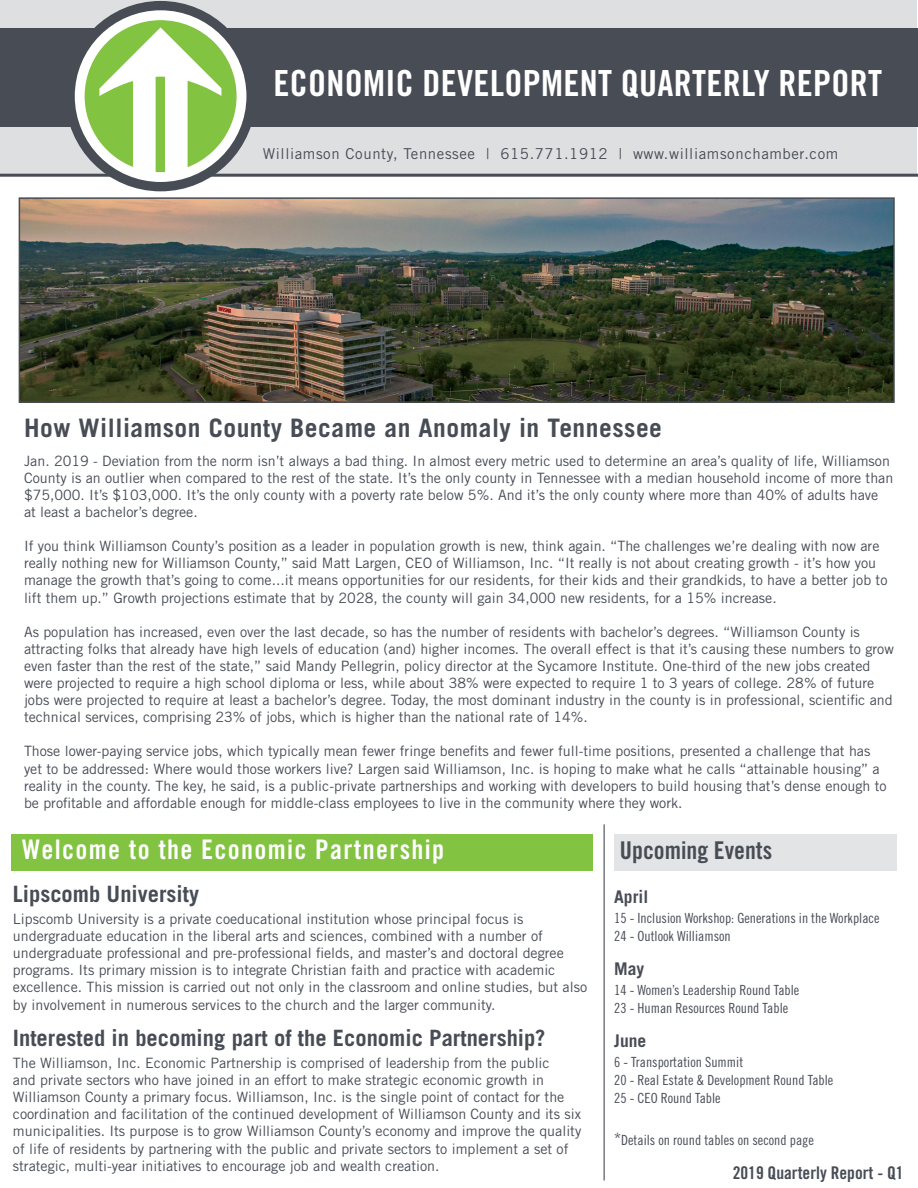
<style>
.page{position:relative;width:918px;height:1188px;background:#fff}
.page>*{position:absolute;margin:0;border:0;box-sizing:border-box;transform-origin:0 0}
.t1{font:36px "Trade Gothic LT Std Bd Cn 20";letter-spacing:.01em;color:#fff}
.t2{font:27px "Trade Gothic LT Std Bd Cn 20";letter-spacing:.05em;color:#fff}
.t3{font:700 25.5px "Trade Gothic LT Std";letter-spacing:.02em;color:#474c55}
.t4{font:24.45px "Trade Gothic LT Std Bd Cn 20";color:#484c55}
.t5{font:700 22.5px "Trade Gothic LT Std";color:#474c55}
.t6{font:17.55px "Trade Gothic LT Std Bd Cn 20";color:#474c55}
.t7{font:700 17.55px "Trade Gothic LT Std";color:#484c55}
.t8{font:15px "Trade Gothic LT Std";letter-spacing:.04em;color:#474c55}
.t9{font:14.25px/17.1px "Trade Gothic LT Std";color:#474c55}
.t10{font:13.95px/18px "Trade Gothic LT Std Cn 18";color:#484c55}
.s1{font-size:15.75px}
</style>
<div class="page">
<div style="left:0;top:0;width:917px;height:175px;background:#dedfe1"></div>
<hr style="left:0;top:174px;width:918px;height:3px;background:#474c55">
<div style="left:0;top:28px;width:918px;height:100px;background:#474c55"></div>
<svg style="left:65px;top:1px;width:191px;height:190px"></svg>
<hr style="left:604px;top:824px;width:1px;height:356px;background:#474c55">
<div style="left:614px;top:834px;width:282px;height:37px;background:#e3e4e5"></div>
<div style="left:11px;top:834px;width:581px;height:37px;background:#82c341"></div>
<img style="left:22px;top:200px;width:870px;height:200px">
<div style="left:19px;top:197px;width:876px;height:206px;border:2px solid #474c55"></div>
<h1 class="t1" style="left:273px;top:61px;width:610px">ECONOMIC DEVELOPMENT QUARTERLY REPORT</h1>
<p class="t8" style="left:263px;top:144px;width:577px">Williamson County, Tennessee | 615.771.1912 | www.williamsonchamber.com</p>
<h3 class="t3" style="left:24px;top:412px;width:640px">How Williamson County Became an Anomaly in Tennessee</h3>
<p class="t9" style="left:24px;top:452px;width:871px">Jan. 2019 - Deviation from the norm isn’t always a bad thing. In almost every metric used to determine an area’s quality of life, Williamson County is an outlier when compared to the rest of the state. It’s the only county in Tennessee with a median household income of more than $75,000. It’s $103,000. It’s the only county with a poverty rate below 5%. And it’s the only county where more than 40% of adults have at least a bachelor’s degree.</p>
<p class="t9" style="left:24px;top:537px;width:865px">If you think Williamson County’s position as a leader in population growth is new, think again. “The challenges we’re dealing with now are really nothing new for Williamson County,” said Matt Largen, CEO of Williamson, Inc. “It really is not about creating growth - it’s how you manage the growth that’s going to come...it means opportunities for our residents, for their kids and their grandkids, to have a better job to lift them up.” Growth projections estimate that by 2028, the county will gain 34,000 new residents, for a 15% increase.</p>
<p class="t9" style="left:24px;top:623px;width:871px">As population has increased, even over the last decade, so has the number of residents with bachelor’s degrees. “Williamson County is attracting folks that already have high levels of education (and) higher incomes. The overall effect is that it’s causing these numbers to grow even faster than the rest of the state,” said Mandy Pellegrin, policy director at the Sycamore Institute. One-third of the new jobs created were projected to require a high school diploma or less, while about 38% were expected to require 1 to 3 years of college. 28% of future jobs were projected to require at least a bachelor’s degree. Today, the most dominant industry in the county is in professional, scientific and technical services, comprising 23% of jobs, which is higher than the national rate of 14%.</p>
<p class="t9" style="left:24px;top:743px;width:864px">Those lower-paying service jobs, which typically mean fewer fringe benefits and fewer full-time positions, presented a challenge that has yet to be addressed: Where would those workers live? Largen said Williamson, Inc. is hoping to make what he calls “attainable housing” a reality in the county. The key, he said, is a public-private partnerships and working with developers to build housing that’s dense enough to be profitable and affordable enough for middle-class employees to live in the community where they work.</p>
<h2 class="t2" style="left:22px;top:833px;width:424px">Welcome to the Economic Partnership</h2>
<h3 class="t5" style="left:13px;top:880px;width:188px">Lipscomb University</h3>
<p class="t9" style="left:13px;top:910px;width:576px">Lipscomb University is a private coeducational institution whose principal focus is undergraduate education in the liberal arts and sciences, combined with a number of undergraduate professional and pre-professional fields, and master’s and doctoral degree programs. Its primary mission is to integrate Christian faith and practice with academic excellence. This mission is carried out not only in the classroom and online studies, but also by involvement in numerous services to the church and the larger community.</p>
<h3 class="t5" style="left:13px;top:1024px;width:534px">Interested in becoming part of the Economic Partnership?</h3>
<p class="t9" style="left:13px;top:1054px;width:570px">The Williamson, Inc. Economic Partnership is comprised of leadership from the public<br>and private sectors who have joined in an effort to make strategic economic growth in Williamson County a primary focus. Williamson, Inc. is the single point of contact for the coordination and facilitation of the continued development of Williamson County and its six municipalities. Its purpose is to grow Williamson County’s economy and improve the quality of life of residents by partnering with the public and private sectors to implement a set of strategic, multi-year initiatives to encourage job and wealth creation.</p>
<h3 class="t4" style="left:620px;top:836px;width:154px">Upcoming Events</h3>
<p class="t7" style="left:614px;top:886px;width:36px">April</p>
<p class="t10" style="left:614px;top:909px;width:267px">15 - Inclusion Workshop: Generations in the Workplace<br>24 - Outlook Williamson</p>
<p class="t7" style="left:614px;top:958px;width:32px">May</p>
<p class="t10" style="left:614px;top:981px;width:187px">14 - Women’s Leadership Round Table<br>23 - Human Resources Round Table</p>
<p class="t7" style="left:614px;top:1030px;width:34px">June</p>
<p class="t10" style="left:614px;top:1053px;width:221px">6 - Transportation Summit<br>20 - Real Estate &amp; Development Round Table<br>25 - CEO Round Table</p>
<p class="t10" style="left:614px;top:1131px;width:201px"><span class="s1">*</span>Details on round tables on second page</p>
<p class="t6" style="left:733px;top:1162px;width:172px">2019 Quarterly Report - Q1</p>
</div>
